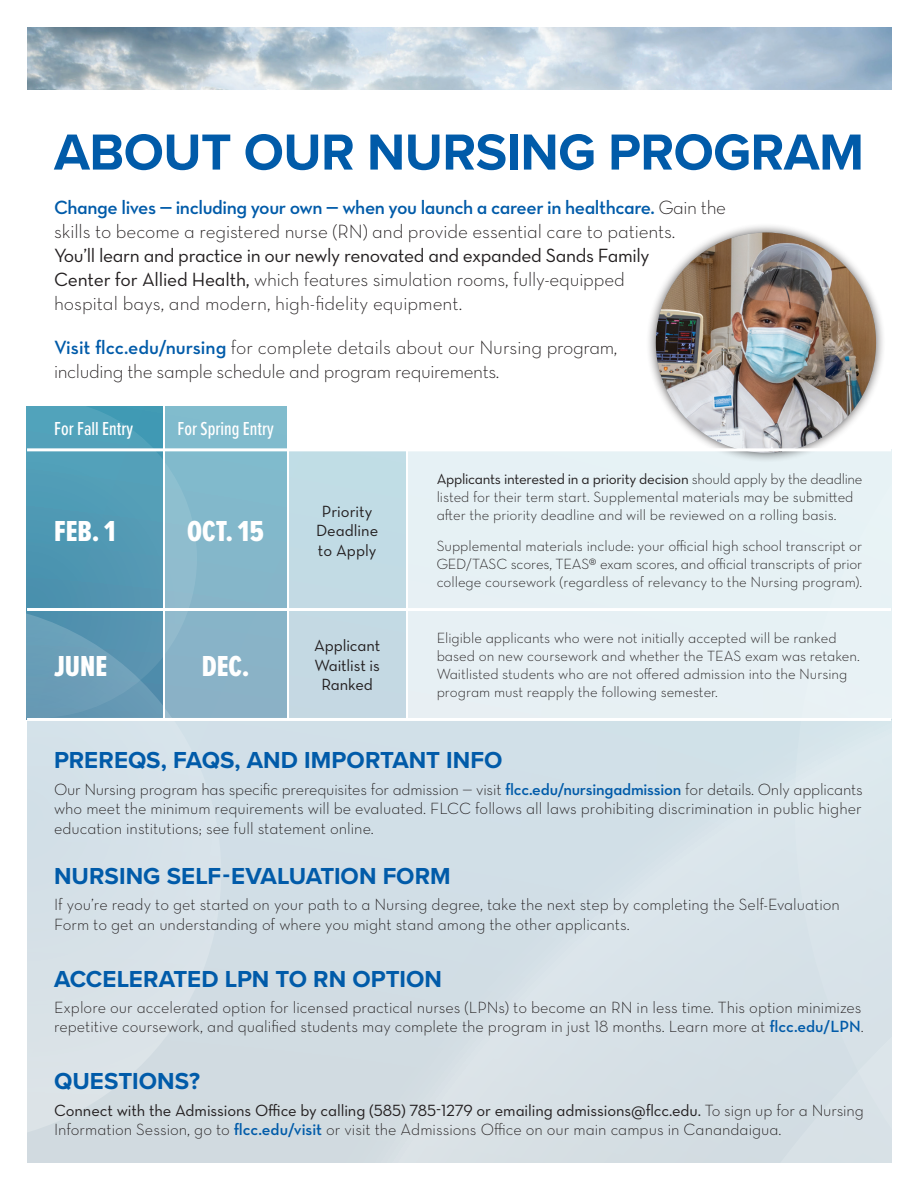
<style>
.page{position:relative;width:918px;height:1188px;background:#fff}
.page>*{position:absolute;margin:0;border:0;box-sizing:border-box;transform-origin:0 0}
.t1{font:700 52.5px "Proxima Nova";letter-spacing:-.01em;color:#015ba9}
.t2{font:30px "Proxima Nova Ex Cn Extrabld";color:#fff}
.t3{font:700 24px "Proxima Nova";color:#015ba9}
.t4{font:19.5px/24px "Neutraface Text Light Alt";letter-spacing:-.005em;color:#231f20}
.t5{font:19.5px "Neutraface Text Demi Alt";letter-spacing:-.02em;color:#015ba9}
.t6{font:500 19.5px "Proxima Nova Ex Cn";color:#fff}
.t7{font:16.5px/19.5px "Neutraface Text Light Alt";color:#231f20}
.t8{font:16.5px "Neutraface Text Book Alt";letter-spacing:-.005em;color:#231f20}
.t9{font:15px/18px "Neutraface Text Light Alt";color:#231f20}
.s1{font-family:"Neutraface Text Light Alt";color:#231f20}
.s2{font-family:"Neutraface Text Book Alt"}
.s3{font-family:"Neutraface Text Demi Alt";color:#015ba9}
</style>
<div class="page">
<svg style="left:27px;top:721px;width:500px;height:441px;background:#d3dee5"></svg>
<div style="left:527px;top:721px;width:364px;height:441px;background:#d6e1e8"></div>
<div style="left:408px;top:451px;width:483px;height:267px;background:#e6f1f4"></div>
<div style="left:646px;top:222px;width:240px;height:241px;background:#231f20;opacity:.75"></div>
<img style="left:656px;top:233px;width:220px;height:220px;border-radius:110px">
<img style="left:27px;top:27px;width:864px;height:62px">
<svg style="left:27px;top:407px;width:378px;height:311px;background:#89b8cb"></svg>
<hr style="left:27px;top:608px;width:864px;height:3px;background:#fff">
<hr style="left:27px;top:448px;width:864px;height:3px;background:#fff">
<h1 class="t1" style="left:54px;top:113px;width:811px">ABOUT OUR NURSING PROGRAM</h1>
<p class="t5" style="left:54px;top:195px;width:673px">Change lives — including your own — when you launch a career in healthcare. <span class="s1">Gain the</span></p>
<p class="t4" style="left:54px;top:219px;width:623px">skills to become a registered nurse (RN) and provide essential care to patients.</p>
<p class="t4" style="left:54px;top:243px;width:597px"><span class="s2">You’ll learn and practice in our newly renovated and expanded Sands Family<br>Center for Allied Health,</span> which features simulation rooms, fully-equipped hospital bays, and modern, high-fdelity equipment.</p>
<p class="t4" style="left:54px;top:335px;width:565px"><span class="s3">Visit fcc.edu/nursing</span> for complete details about our Nursing program, including the sample schedule and program requirements.</p>
<p class="t6" style="left:54px;top:414px;width:81px">For Fall Entry</p>
<p class="t6" style="left:178px;top:414px;width:98px">For Spring Entry</p>
<p class="t2" style="left:54px;top:509px;width:63px">FEB. 1</p>
<p class="t2" style="left:187px;top:509px;width:78px">OCT. 15</p>
<p class="t2" style="left:54px;top:644px;width:55px">JUNE</p>
<p class="t2" style="left:202px;top:644px;width:49px">DEC.</p>
<p class="t9" style="left:437px;top:469px;width:427px"><span class="s2">Applicants interested in a priority decision</span> should apply by the deadline listed for their term start. Supplemental materials may be submited</p>
<p class="t8" style="left:322px;top:501px;width:52px">Priority</p>
<p class="t9" style="left:437px;top:505px;width:401px">afer the priority deadline and will be reviewed on a rolling basis.</p>
<p class="t8" style="left:316px;top:520px;width:64px">Deadline</p>
<p class="t9" style="left:437px;top:537px;width:427px">Supplemental materials include: your ofcial high school transcript or</p>
<p class="t8" style="left:318px;top:540px;width:60px">to Apply</p>
<p class="t9" style="left:437px;top:555px;width:427px">GED/TASC scores, TEAS® exam scores, and ofcial transcripts of prior college coursework (regardless of relevancy to the Nursing program).</p>
<p class="t8" style="left:314px;top:635px;width:68px">Applicant</p>
<p class="t8" style="left:315px;top:655px;width:67px">Waitlist is</p>
<p class="t8" style="left:322px;top:674px;width:53px">Ranked</p>
<p class="t9" style="left:437px;top:629px;width:401px">Eligible applicants who were not initially accepted will be ranked</p>
<p class="t9" style="left:437px;top:647px;width:425px">based on new coursework and whether the TEAS exam was retaken.</p>
<p class="t9" style="left:437px;top:665px;width:412px">Waitlisted students who are not ofered admission into the Nursing</p>
<p class="t9" style="left:437px;top:683px;width:283px">program must reapply the following semester.</p>
<p class="t3" style="left:54px;top:743px;width:450px">PREREQS, FAQS, AND IMPORTANT INFO</p>
<p class="t7" style="left:54px;top:779px;width:810px;text-align:justify">Our Nursing program has specifc prerequisites for admission — visit <span class="s3">fcc.edu/nursingadmission</span> for details. Only applicants who meet the minimum requirements will be evaluated. FLCC follows all laws prohibiting discrimination in public higher education institutions; see full statement online.</p>
<p class="t3" style="left:54px;top:858px;width:398px">NURSING SELF-EVALUATION FORM</p>
<p class="t7" style="left:54px;top:895px;width:787px">If you’re ready to get started on your path to a Nursing degree, take the next step by completing the Self-Evaluation<br>Form to get an understanding of where you might stand among the other applicants.</p>
<p class="t3" style="left:54px;top:961px;width:390px">ACCELERATED LPN TO RN OPTION</p>
<p class="t7" style="left:54px;top:997px;width:811px">Explore our accelerated option for licensed practical nurses (LPNs) to become an RN in less time. This option minimizes repetitive coursework, and qualifed students may complete the program in just 18 months. Learn more at <span class="s3">fcc.edu/LPN</span>.</p>
<p class="t3" style="left:54px;top:1064px;width:148px">QUESTIONS?</p>
<p class="t7" style="left:54px;top:1100px;width:811px"><span class="s2">Connect with the Admissions Ofce by calling (585) 785-1279 or emailing admissions@fcc.edu.</span> To sign up for a Nursing<br>Information Session, go to <span class="s3">fcc.edu/visit</span> or visit the Admissions Ofce on our main campus in Canandaigua.</p>
</div>
